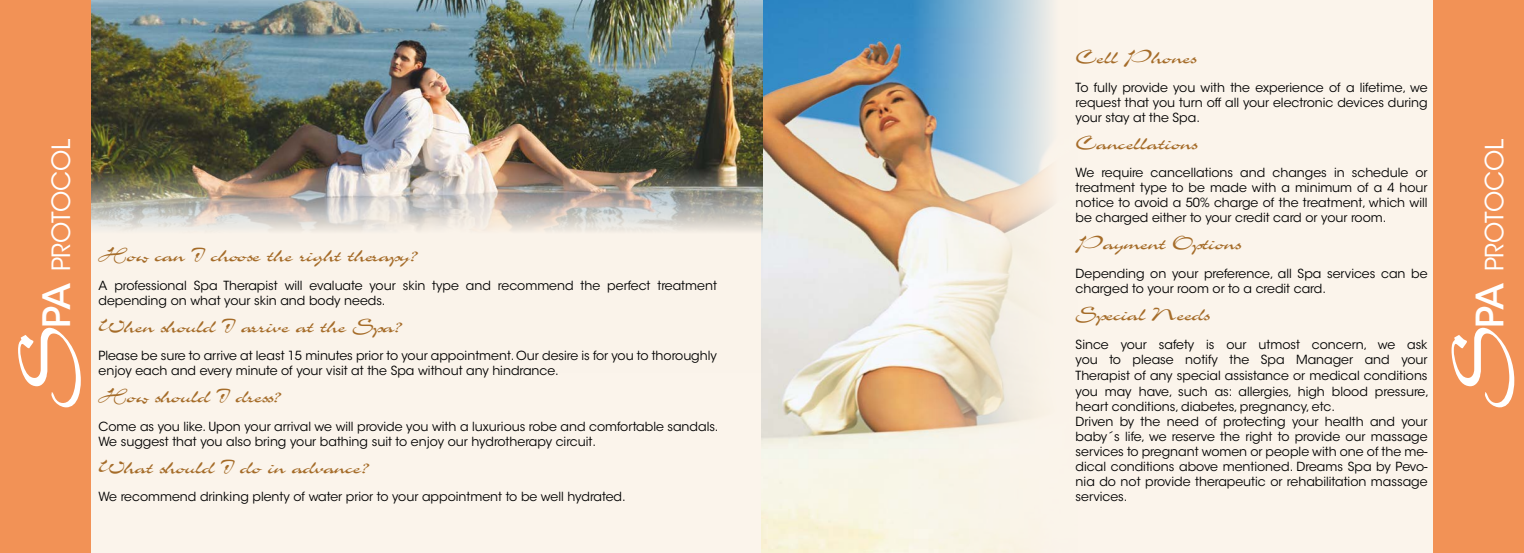
<style>
.page{position:relative;width:1524px;height:553px;background:#fff}
.page>*{position:absolute;margin:0;border:0;box-sizing:border-box;transform-origin:0 0}
.t1{font:87.5px "Scheherezade Regular Swfte";color:#fff}
.t2{font:25px "ITC Avant Garde Std";color:#fff}
.t3{font:22.5px "Scheherezade Regular Swfte";color:#a56c29}
.t4{font:12.5px/15.2px "ITC Avant Garde Std";color:#000}
.s1{font-weight:500;font-size:37.5px}
</style>
<div class="page">
<div style="left:90px;top:0;width:672px;height:553px;background:#fbf4eb"></div>
<div style="left:762px;top:0;width:762px;height:553px;background:#fbf4eb"></div>
<img style="left:762px;top:0;width:290px;height:552px">
<img style="left:90px;top:0;width:672px;height:372px">
<div style="left:0;top:0;width:90px;height:553px;background:#f29256"></div>
<div style="left:1434px;top:0;width:90px;height:553px;background:#f29256"></div>
<h2 class="t2" style="left:46px;top:328px;width:191px;rotate:-90deg"><span class="s1">PA</span> PROTOCOL</h2>
<h1 class="t1" style="left:0;top:409px;width:82px;rotate:-90deg">S</h1>
<h3 class="t3" style="left:99px;top:243px;width:320px">How can I choose the right therapy?</h3>
<p class="t4" style="left:99px;top:278px;width:620px">A professional Spa Therapist will evaluate your skin type and recommend the perfect treatment depending on what your skin and body needs.</p>
<h3 class="t3" style="left:99px;top:313px;width:304px">When should I arrive at the Spa?</h3>
<p class="t4" style="left:99px;top:348px;width:620px">Please be sure to arrive at least 15 minutes prior to your appointment. Our desire is for you to thoroughly enjoy each and every minute of your visit at the Spa without any hindrance.</p>
<h3 class="t3" style="left:99px;top:384px;width:184px">How should I dress?</h3>
<p class="t4" style="left:99px;top:419px;width:621px">Come as you like. Upon your arrival we will provide you with a luxurious robe and comfortable sandals.<br>We suggest that you also bring your bathing suit to enjoy our hydrotherapy circuit.</p>
<h3 class="t3" style="left:99px;top:454px;width:271px">What should I do in advance?</h3>
<p class="t4" style="left:99px;top:489px;width:529px">We recommend drinking plenty of water prior to your appointment to be well hydrated.</p>
<h3 class="t3" style="left:1075px;top:45px;width:122px">Cell Phones</h3>
<p class="t4" style="left:1075px;top:80px;width:353px;text-align:justify">To fully provide you with the experience of a lifetime, we request that you turn off all your electronic devices during your stay at the Spa.</p>
<h3 class="t3" style="left:1075px;top:131px;width:123px">Cancellations</h3>
<p class="t4" style="left:1075px;top:165px;width:353px;text-align:justify">We require cancellations and changes in schedule or treatment type to be made with a minimum of a 4 hour notice to avoid a 50% charge of the treatment, which will be charged either to your credit card or your room.</p>
<h3 class="t3" style="left:1075px;top:231px;width:166px">Payment Options</h3>
<p class="t4" style="left:1075px;top:266px;width:353px">Depending on your preference, all Spa services can be charged to your room or to a credit card.</p>
<h3 class="t3" style="left:1075px;top:302px;width:135px">Special Needs</h3>
<p class="t4" style="left:1075px;top:337px;width:355px">Since your safety is our utmost concern, we ask you to please notify the Spa Manager and your Therapist of any special assistance or medical conditions you may have, such as: allergies, high blood pressure, heart conditions, diabetes, pregnancy, etc.<br>Driven by the need of protecting your health and your baby´s life, we reserve the right to provide our massage services to pregnant women or people with one of the me&shy;dical conditions above mentioned. Dreams Spa by Pevo&shy;nia do not provide therapeutic or rehabilitation massage services.</p>
<h2 class="t2" style="left:1479px;top:328px;width:191px;rotate:-90deg"><span class="s1">PA</span> PROTOCOL</h2>
<h1 class="t1" style="left:1433px;top:409px;width:82px;rotate:-90deg">S</h1>
</div>
